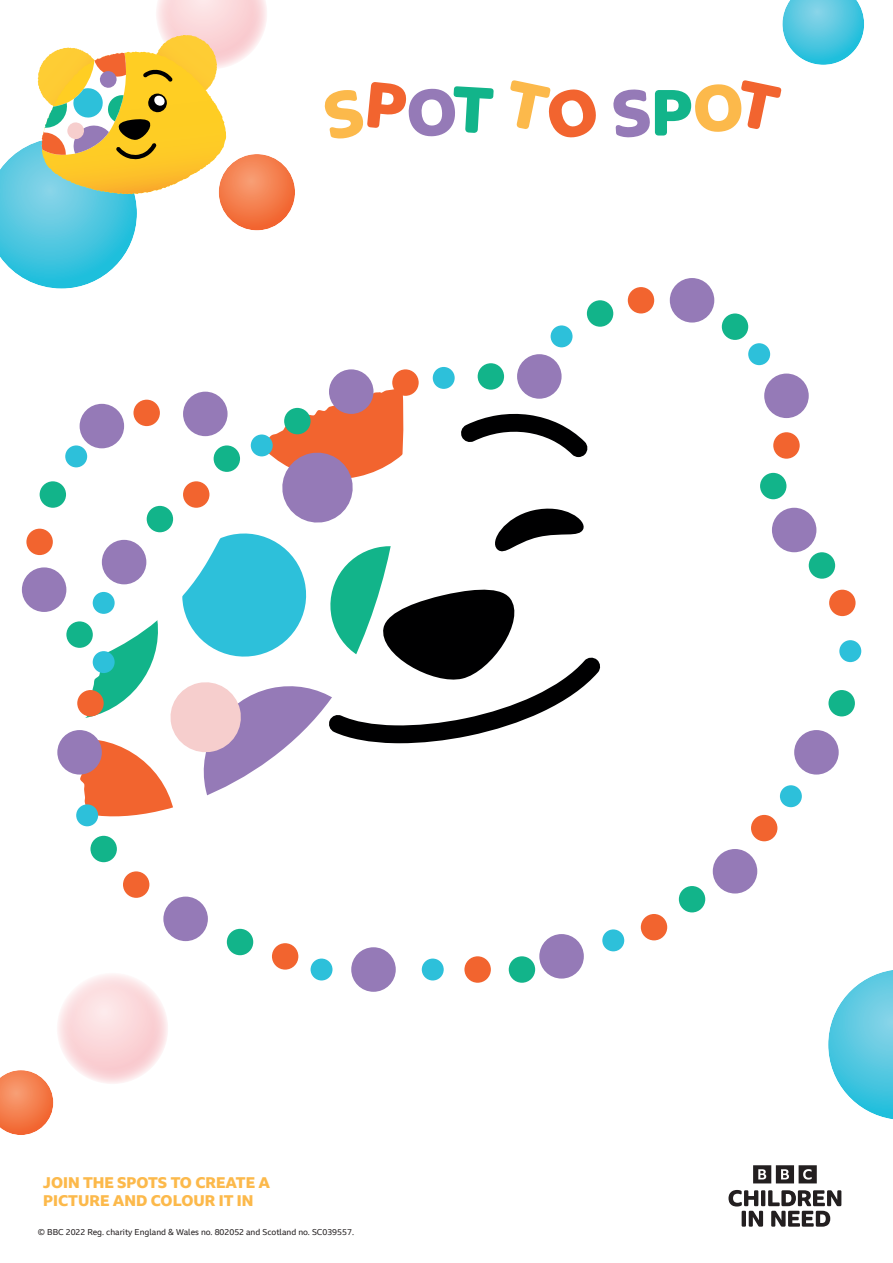
<style>
.page{position:relative;width:893px;height:1263px;background:#fff}
.page>*{position:absolute;margin:0;border:0;box-sizing:border-box;transform-origin:0 0}
.t1{font:800 63.6px "BBC Reith Sm Rd Wobbly";letter-spacing:-.06em;color:#fcb94b}
.t2{font:800 15px/18px "BBC Reith Sans";color:#fcb94b}
.t3{font:8.25px "BBC Reith Sans";color:#231f20}
.s1{color:#f2642f}
.s2{color:#957ab7}
.s3{color:#12b48a}
</style>
<div class="page">
<svg style="left:782px;top:0;width:82px;height:65px"></svg>
<svg style="left:57px;top:972px;width:111px;height:112px;background:#fbdddf"></svg>
<svg style="left:219px;top:154px;width:76px;height:76px;background:#f37745"></svg>
<svg style="left:0;top:1070px;width:53px;height:65px;background:#f6936a"></svg>
<svg style="left:0;top:0;width:267px;height:289px"></svg>
<svg style="left:80px;top:388px;width:521px;height:439px"></svg>
<div style="left:133px;top:400px;width:27px;height:26px;background:#f2642f;border-radius:50%"></div>
<div style="left:183px;top:481px;width:26px;height:27px;background:#f2642f;border-radius:50%"></div>
<div style="left:392px;top:369px;width:27px;height:27px;background:#f2642f;border-radius:50%"></div>
<div style="left:829px;top:590px;width:26px;height:26px;background:#f2642f;border-radius:50%"></div>
<div style="left:751px;top:815px;width:26px;height:26px;background:#f2642f;border-radius:50%"></div>
<div style="left:641px;top:914px;width:26px;height:26px;background:#f2642f;border-radius:50%"></div>
<div style="left:123px;top:871px;width:26px;height:27px;background:#f2642f;border-radius:50%"></div>
<div style="left:26px;top:529px;width:27px;height:26px;background:#f2642f;border-radius:50%"></div>
<div style="left:77px;top:690px;width:27px;height:26px;background:#f2642f;border-radius:50%"></div>
<div style="left:272px;top:943px;width:26px;height:26px;background:#f2642f;border-radius:50%"></div>
<div style="left:464px;top:956px;width:27px;height:27px;background:#f2642f;border-radius:50%"></div>
<div style="left:773px;top:432px;width:27px;height:27px;background:#f2642f;border-radius:50%"></div>
<div style="left:628px;top:287px;width:26px;height:26px;background:#f2642f;border-radius:50%"></div>
<div style="left:284px;top:408px;width:27px;height:26px;background:#12b48a;border-radius:50%"></div>
<div style="left:214px;top:445px;width:26px;height:27px;background:#12b48a;border-radius:50%"></div>
<div style="left:147px;top:506px;width:26px;height:26px;background:#12b48a;border-radius:50%"></div>
<div style="left:722px;top:313px;width:26px;height:27px;background:#12b48a;border-radius:50%"></div>
<div style="left:587px;top:300px;width:26px;height:27px;background:#12b48a;border-radius:50%"></div>
<div style="left:828px;top:690px;width:27px;height:26px;background:#12b48a;border-radius:50%"></div>
<div style="left:509px;top:956px;width:26px;height:27px;background:#12b48a;border-radius:50%"></div>
<div style="left:227px;top:929px;width:26px;height:26px;background:#12b48a;border-radius:50%"></div>
<div style="left:90px;top:836px;width:27px;height:26px;background:#12b48a;border-radius:50%"></div>
<div style="left:66px;top:621px;width:27px;height:27px;background:#12b48a;border-radius:50%"></div>
<div style="left:40px;top:481px;width:26px;height:27px;background:#12b48a;border-radius:50%"></div>
<div style="left:679px;top:886px;width:26px;height:26px;background:#12b48a;border-radius:50%"></div>
<div style="left:478px;top:363px;width:26px;height:27px;background:#12b48a;border-radius:50%"></div>
<div style="left:809px;top:552px;width:26px;height:27px;background:#12b48a;border-radius:50%"></div>
<div style="left:760px;top:473px;width:26px;height:26px;background:#12b48a;border-radius:50%"></div>
<div style="left:183px;top:392px;width:45px;height:44px;background:#957ab7;border-radius:50%"></div>
<div style="left:329px;top:369px;width:44px;height:45px;background:#957ab7;border-radius:50%"></div>
<div style="left:764px;top:374px;width:45px;height:44px;background:#957ab7;border-radius:50%"></div>
<div style="left:517px;top:354px;width:45px;height:45px;background:#957ab7;border-radius:50%"></div>
<div style="left:772px;top:508px;width:44px;height:44px;background:#957ab7;border-radius:50%"></div>
<div style="left:794px;top:730px;width:45px;height:44px;background:#957ab7;border-radius:50%"></div>
<div style="left:713px;top:849px;width:44px;height:44px;background:#957ab7;border-radius:50%"></div>
<div style="left:539px;top:934px;width:45px;height:44px;background:#957ab7;border-radius:50%"></div>
<div style="left:351px;top:947px;width:45px;height:45px;background:#957ab7;border-radius:50%"></div>
<div style="left:163px;top:896px;width:45px;height:45px;background:#957ab7;border-radius:50%"></div>
<div style="left:57px;top:730px;width:45px;height:44px;background:#957ab7;border-radius:50%"></div>
<div style="left:22px;top:567px;width:44px;height:45px;background:#957ab7;border-radius:50%"></div>
<div style="left:80px;top:404px;width:44px;height:44px;background:#957ab7;border-radius:50%"></div>
<div style="left:102px;top:540px;width:44px;height:44px;background:#957ab7;border-radius:50%"></div>
<div style="left:670px;top:278px;width:44px;height:45px;background:#957ab7;border-radius:50%"></div>
<div style="left:251px;top:434px;width:22px;height:22px;background:#2dc0da;border-radius:50%"></div>
<div style="left:93px;top:592px;width:22px;height:22px;background:#2dc0da;border-radius:50%"></div>
<div style="left:551px;top:325px;width:21px;height:22px;background:#2dc0da;border-radius:50%"></div>
<div style="left:839px;top:640px;width:22px;height:22px;background:#2dc0da;border-radius:50%"></div>
<div style="left:780px;top:785px;width:22px;height:22px;background:#2dc0da;border-radius:50%"></div>
<div style="left:602px;top:929px;width:22px;height:22px;background:#2dc0da;border-radius:50%"></div>
<div style="left:311px;top:958px;width:21px;height:22px;background:#2dc0da;border-radius:50%"></div>
<div style="left:76px;top:804px;width:22px;height:22px;background:#2dc0da;border-radius:50%"></div>
<div style="left:93px;top:651px;width:22px;height:22px;background:#2dc0da;border-radius:50%"></div>
<div style="left:65px;top:445px;width:22px;height:22px;background:#2dc0da;border-radius:50%"></div>
<div style="left:422px;top:958px;width:22px;height:22px;background:#2dc0da;border-radius:50%"></div>
<div style="left:433px;top:367px;width:22px;height:22px;background:#2dc0da;border-radius:50%"></div>
<div style="left:748px;top:343px;width:22px;height:22px;background:#2dc0da;border-radius:50%"></div>
<svg style="left:828px;top:970px;width:65px;height:149px"></svg>
<svg style="left:728px;top:1165px;width:113px;height:62px"></svg>
<h1 class="t1" style="left:323px;top:65px;width:461px">S<span class="s1">P</span><span class="s2">O</span><span class="s3">T</span> T<span class="s1">O</span> <span class="s2">S</span><span class="s3">P</span>O<span class="s1">T</span></h1>
<h2 class="t2" style="left:43px;top:1174px;width:228px">JOIN THE SPOTS TO CREATE A<br>PICTURE AND COLOUR IT IN</h2>
<p class="t3" style="left:38px;top:1228px;width:318px">© BBC 2022 Reg. charity England &amp; Wales no. 802052 and Scotland no. SC039557.</p>
</div>
